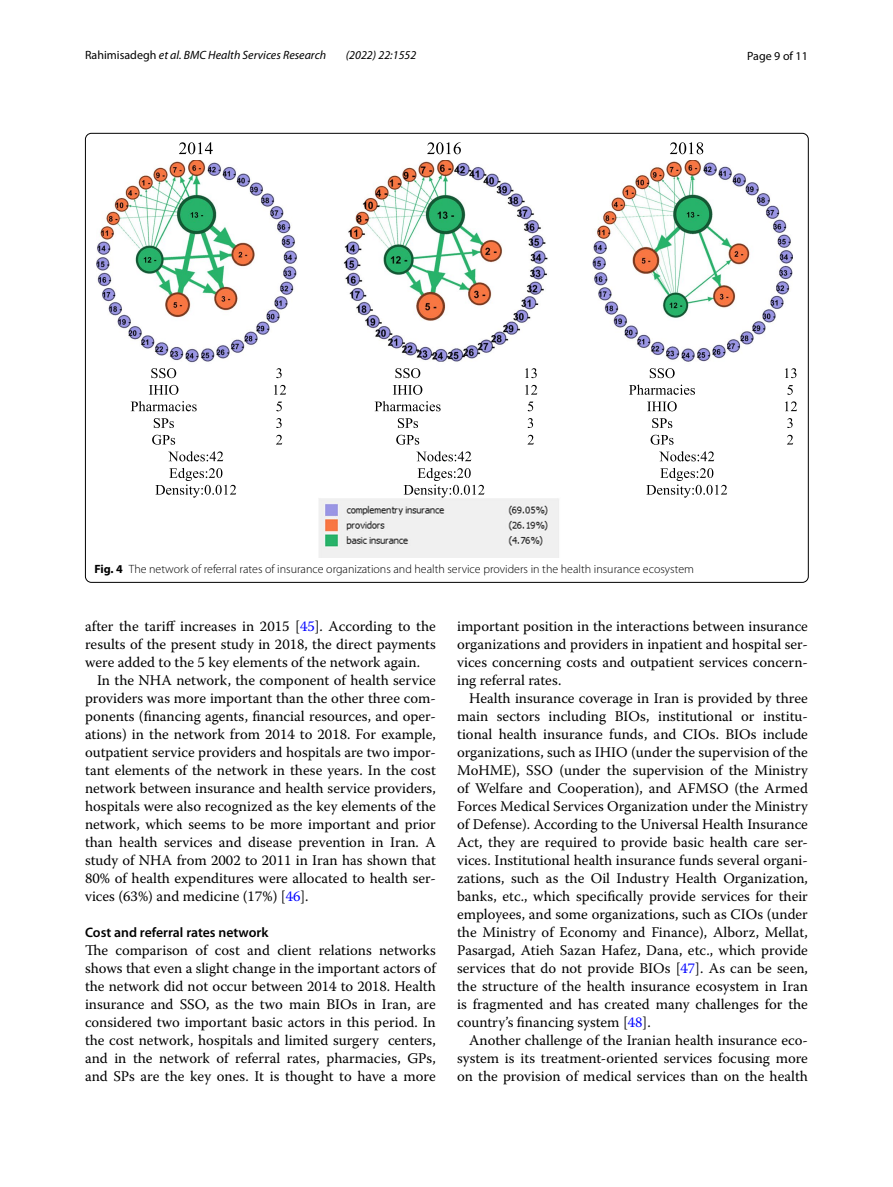
<style>
.page{position:relative;width:893px;height:1187px;background:#fff}
.page>*{position:absolute;margin:0;border:0;box-sizing:border-box;transform-origin:0 0}
.t1{font:14.7px/18px "Warnock Pro";color:#000;text-align:justify}
.t2{font:600 13.8px "Myriad Pro";color:#000}
.t3{font:300 12px "Myriad Pro";color:#000}
.t4{font:italic 12px "Myriad Pro";color:#000}
.t5{font:12px "Myriad Pro";color:#000}
.s1{font-style:normal}
.s2{font-weight:700}
.s3{color:#00f}
</style>
<div class="page">
<img style="left:97px;top:160px;width:695px;height:397px">
<svg style="left:670px;top:142px;width:33px;height:12px"></svg>
<svg style="left:427px;top:142px;width:34px;height:12px"></svg>
<svg style="left:179px;top:142px;width:34px;height:12px"></svg>
<svg style="left:785px;top:368px;width:11px;height:10px"></svg>
<svg style="left:787px;top:385px;width:6px;height:10px"></svg>
<svg style="left:785px;top:401px;width:12px;height:10px"></svg>
<svg style="left:787px;top:418px;width:6px;height:10px"></svg>
<svg style="left:787px;top:435px;width:6px;height:9px"></svg>
<svg style="left:650px;top:368px;width:25px;height:10px"></svg>
<svg style="left:629px;top:384px;width:66px;height:11px"></svg>
<svg style="left:647px;top:401px;width:30px;height:10px"></svg>
<svg style="left:652px;top:418px;width:20px;height:10px"></svg>
<svg style="left:651px;top:435px;width:23px;height:9px"></svg>
<svg style="left:525px;top:368px;width:12px;height:10px"></svg>
<svg style="left:525px;top:385px;width:12px;height:9px"></svg>
<svg style="left:528px;top:401px;width:5px;height:10px"></svg>
<svg style="left:528px;top:418px;width:5px;height:10px"></svg>
<svg style="left:528px;top:435px;width:6px;height:9px"></svg>
<svg style="left:395px;top:368px;width:25px;height:10px"></svg>
<svg style="left:393px;top:385px;width:29px;height:10px"></svg>
<svg style="left:375px;top:401px;width:66px;height:10px"></svg>
<svg style="left:398px;top:418px;width:20px;height:10px"></svg>
<svg style="left:396px;top:435px;width:23px;height:9px"></svg>
<svg style="left:276px;top:368px;width:6px;height:10px"></svg>
<svg style="left:274px;top:385px;width:12px;height:9px"></svg>
<svg style="left:276px;top:401px;width:6px;height:10px"></svg>
<svg style="left:276px;top:418px;width:6px;height:10px"></svg>
<svg style="left:276px;top:435px;width:6px;height:9px"></svg>
<svg style="left:151px;top:368px;width:25px;height:10px"></svg>
<svg style="left:149px;top:385px;width:29px;height:10px"></svg>
<svg style="left:131px;top:401px;width:66px;height:10px"></svg>
<svg style="left:154px;top:418px;width:20px;height:10px"></svg>
<svg style="left:152px;top:434px;width:23px;height:10px"></svg>
<svg style="left:659px;top:451px;width:55px;height:10px"></svg>
<svg style="left:646px;top:468px;width:81px;height:29px"></svg>
<svg style="left:416px;top:451px;width:55px;height:10px"></svg>
<svg style="left:404px;top:468px;width:80px;height:29px"></svg>
<svg style="left:168px;top:451px;width:55px;height:10px"></svg>
<svg style="left:155px;top:468px;width:81px;height:29px"></svg>
<p class="t4" style="left:85px;top:48px;width:243px"><span class="s1">Rahimisadegh</span> et al. BMC Health Services Research</p>
<p class="t4" style="left:346px;top:48px;width:72px">(2022) 22:1552</p>
<p class="t5" style="left:747px;top:48px;width:62px">Page 9 of 11</p>
<p class="t3" style="left:94px;top:562px;width:601px"><span class="s2">Fig. 4</span> The network of referral rates of insurance organizations and health service providers in the health insurance ecosystem</p>
<p class="t1" style="left:85px;top:616px;width:352px">after the tariff increases in 2015 [<span class="s3">45</span>]. According to the results of the present study in 2018, the direct payments were added to the 5 key elements of the network again.</p>
<p class="t1" style="left:85px;top:670px;width:352px;text-indent:12px">In the NHA network, the component of health service providers was more important than the other three com&shy;ponents (financing agents, financial resources, and oper&shy;ations) in the network from 2014 to 2018. For example, outpatient service providers and hospitals are two impor&shy;tant elements of the network in these years. In the cost network between insurance and health service providers, hospitals were also recognized as the key elements of the network, which seems to be more important and prior than health services and disease prevention in Iran. A study of NHA from 2002 to 2011 in Iran has shown that 80% of health expenditures were allocated to health ser&shy;vices (63%) and medicine (17%) [<span class="s3">46</span>].</p>
<p class="t2" style="left:85px;top:923px;width:185px">Cost and referral rates network</p>
<p class="t1" style="left:85px;top:940px;width:352px">The comparison of cost and client relations networks shows that even a slight change in the important actors of the network did not occur between 2014 to 2018. Health insurance and SSO, as the two main BIOs in Iran, are considered two important basic actors in this period. In the cost network, hospitals and limited surgery centers, and in the network of referral rates, pharmacies, GPs, and SPs are the key ones. It is thought to have a more</p>
<p class="t1" style="left:457px;top:616px;width:352px">important position in the interactions between insurance organizations and providers in inpatient and hospital ser&shy;vices concerning costs and outpatient services concern&shy;ing referral rates.</p>
<p class="t1" style="left:457px;top:688px;width:352px;text-indent:12px">Health insurance coverage in Iran is provided by three main sectors including BIOs, institutional or institu&shy;tional health insurance funds, and CIOs. BIOs include organizations, such as IHIO (under the supervision of the MoHME), SSO (under the supervision of the Ministry of Welfare and Cooperation), and AFMSO (the Armed Forces Medical Services Organization under the Ministry of Defense). According to the Universal Health Insurance Act, they are required to provide basic health care ser&shy;vices. Institutional health insurance funds several organi&shy;zations, such as the Oil Industry Health Organization, banks, etc., which specifically provide services for their employees, and some organizations, such as CIOs (under the Ministry of Economy and Finance), Alborz, Mellat, Pasargad, Atieh Sazan Hafez, Dana, etc., which provide services that do not provide BIOs [<span class="s3">47</span>]. As can be seen, the structure of the health insurance ecosystem in Iran is fragmented and has created many challenges for the country’s financing system [<span class="s3">48</span>].</p>
<p class="t1" style="left:457px;top:1030px;width:352px;text-indent:12px">Another challenge of the Iranian health insurance eco&shy;system is its treatment-oriented services focusing more on the provision of medical services than on the health</p>
</div>
